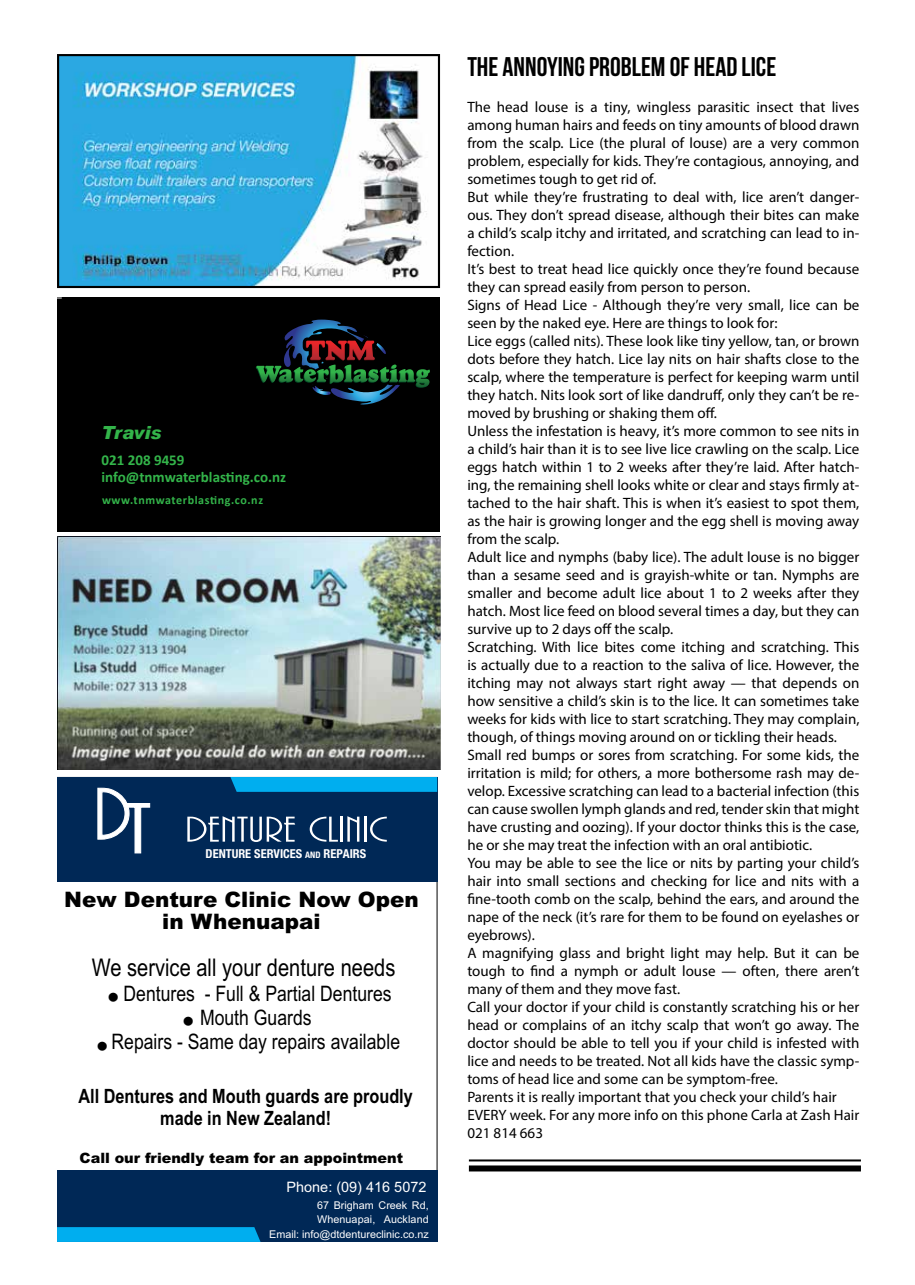
<style>
.page{position:relative;width:915px;height:1285px;background:#fff}
.page>*{position:absolute;margin:0;border:0;box-sizing:border-box;transform-origin:0 0}
.t1{font:37.5px "Plaza D";color:#fff;scale:1.34 1}
.t2{font:36.45px "Arial";color:#000}
.t3{font:27px "Bebas Neue";color:#000}
.t4{font:24.3px "Arial Narrow";color:#000}
.t5{font:21.3px/24.2px "Arial Narrow";color:#000;text-align:center}
.t6{font:900 21.3px/22.5px "Arial";color:#000;text-align:center}
.t7{font:700 19.65px/22.5px "Arial Narrow";color:#000;text-align:center}
.t8{font:italic 900 18.15px "Arial";color:#33b44a}
.t9{font:15px/18px "Myriad Pro";color:#000}
.t10{font:700 15px "Calibri";color:#33b44a}
.t11{font:14.4px "Arial";color:#fff}
.t12{font:900 14.25px "Arial";color:#000}
.t13{font:700 condensed 12.3px "Helvetica Neue LT";color:#fff}
.t14{font:700 12px "Calibri";letter-spacing:.05em;color:#33b44a}
.t15{font:10.65px/14.4px "Arial";color:#fff}
.s1{font-size:9px}
</style>
<div class="page">
<img style="left:60px;top:57px;width:367px;height:228px">
<div style="left:57px;top:54px;width:383px;height:234px;border:2px solid #000"></div>
<hr style="left:468px;top:1159px;width:392px;height:2px;background:#000">
<div style="left:468px;top:1165px;width:392px;height:6px;background:#000"></div>
<div style="left:58px;top:297px;width:382px;height:234px;background:#000"></div>
<svg style="left:256px;top:319px;width:174px;height:86px"></svg>
<svg style="left:57px;top:776px;width:380px;height:394px"></svg>
<div style="left:57px;top:1170px;width:380px;height:71px;background:#002856"></div>
<div style="left:57px;top:777px;width:380px;height:104px;background:#002856"></div>
<svg style="left:230px;top:776px;width:207px;height:15px;background:#10b0ec"></svg>
<svg style="left:97px;top:787px;width:54px;height:66px"></svg>
<svg style="left:57px;top:1227px;width:203px;height:14px;background:#00abeb"></svg>
<img style="left:57px;top:536px;width:383px;height:233px">
<p class="t8" style="left:102px;top:421px;width:61px">Travis</p>
<p class="t10" style="left:102px;top:450px;width:84px">021 208 9459</p>
<p class="t10" style="left:102px;top:467px;width:186px">info@tnmwaterblasting.co.nz</p>
<p class="t14" style="left:102px;top:492px;width:162px">www.tnmwaterblasting.co.nz</p>
<h1 class="t1" style="left:185px;top:804px;width:152px">DENTURE CLINIC</h1>
<p class="t13" style="left:205px;top:845px;width:162px">DENTURE SERVICES <span class="s1">AND</span> REPAIRS</p>
<h3 class="t6" style="left:64px;top:890px;width:356px">New Denture Clinic Now Open in Whenuapai</h3>
<h3 class="t4" style="left:92px;top:951px;width:305px">We service all your denture needs</h3>
<h3 class="t5" style="left:111px;top:983px;width:290px">Dentures - Full &amp; Partial Dentures<br>Mouth Guards<br>Repairs - Same day repairs available</h3>
<h2 class="t2" style="left:107px;top:972px;width:14px">•</h2>
<h2 class="t2" style="left:182px;top:997px;width:14px">•</h2>
<h2 class="t2" style="left:96px;top:1021px;width:14px">•</h2>
<h3 class="t7" style="left:78px;top:1086px;width:336px">All Dentures and Mouth guards are proudly made in New Zealand!</h3>
<p class="t12" style="left:80px;top:1148px;width:325px">Call our friendly team for an appointment</p>
<p class="t11" style="left:286px;top:1177px;width:141px">Phone: (09) 416 5072</p>
<p class="t15" style="left:317px;top:1198px;width:113px">67 Brigham Creek Rd,<br>Whenuapai, Auckland</p>
<p class="t15" style="left:269px;top:1227px;width:161px">Email: info@dtdentureclinic.co.nz</p>
<h3 class="t3" style="left:467px;top:51px;width:310px">THE ANNOYING PROBLEM OF HEAD LICE</h3>
<p class="t9" style="left:467px;top:97px;width:393px">The head louse is a tiny, wingless parasitic insect that lives among human hairs and feeds on tiny amounts of blood drawn from the scalp. Lice (the plural of louse) are a very common problem, especially for kids. They’re contagious, annoying, and sometimes tough to get rid of.<br>But while they’re frustrating to deal with, lice aren’t danger&shy;ous. They don’t spread disease, although their bites can make a child’s scalp itchy and irritated, and scratching can lead to in&shy;fection.<br>It’s best to treat head lice quickly once they’re found because they can spread easily from person to person.<br>Signs of Head Lice - Although they’re very small, lice can be seen by the naked eye. Here are things to look for:<br>Lice eggs (called nits). These look like tiny yellow, tan, or brown dots before they hatch. Lice lay nits on hair shafts close to the scalp, where the temperature is perfect for keeping warm until they hatch. Nits look sort of like dandruff, only they can’t be re&shy;moved by brushing or shaking them off.<br>Unless the infestation is heavy, it’s more common to see nits in a child’s hair than it is to see live lice crawling on the scalp. Lice eggs hatch within 1 to 2 weeks after they’re laid. After hatch&shy;ing, the remaining shell looks white or clear and stays firmly at&shy;tached to the hair shaft. This is when it’s easiest to spot them, as the hair is growing longer and the egg shell is moving away from the scalp.<br>Adult lice and nymphs (baby lice). The adult louse is no bigger than a sesame seed and is grayish-white or tan. Nymphs are smaller and become adult lice about 1 to 2 weeks after they hatch. Most lice feed on blood several times a day, but they can survive up to 2 days off the scalp.<br>Scratching. With lice bites come itching and scratching. This is actually due to a reaction to the saliva of lice. However, the itching may not always start right away — that depends on how sensitive a child’s skin is to the lice. It can sometimes take weeks for kids with lice to start scratching. They may complain, though, of things moving around on or tickling their heads.<br>Small red bumps or sores from scratching. For some kids, the irritation is mild; for others, a more bothersome rash may de&shy;velop. Excessive scratching can lead to a bacterial infection (this can cause swollen lymph glands and red, tender skin that might have crusting and oozing). If your doctor thinks this is the case, he or she may treat the infection with an oral antibiotic.<br>You may be able to see the lice or nits by parting your child’s hair into small sections and checking for lice and nits with a fine-tooth comb on the scalp, behind the ears, and around the nape of the neck (it’s rare for them to be found on eyelashes or eyebrows).<br>A magnifying glass and bright light may help. But it can be tough to find a nymph or adult louse — often, there aren’t many of them and they move fast.<br>Call your doctor if your child is constantly scratching his or her head or complains of an itchy scalp that won’t go away. The doctor should be able to tell you if your child is infested with lice and needs to be treated. Not all kids have the classic symp&shy;toms of head lice and some can be symptom-free.<br>Parents it is really important that you check your child’s hair EVERY week. For any more info on this phone Carla at Zash Hair 021 814 663</p>
</div>
